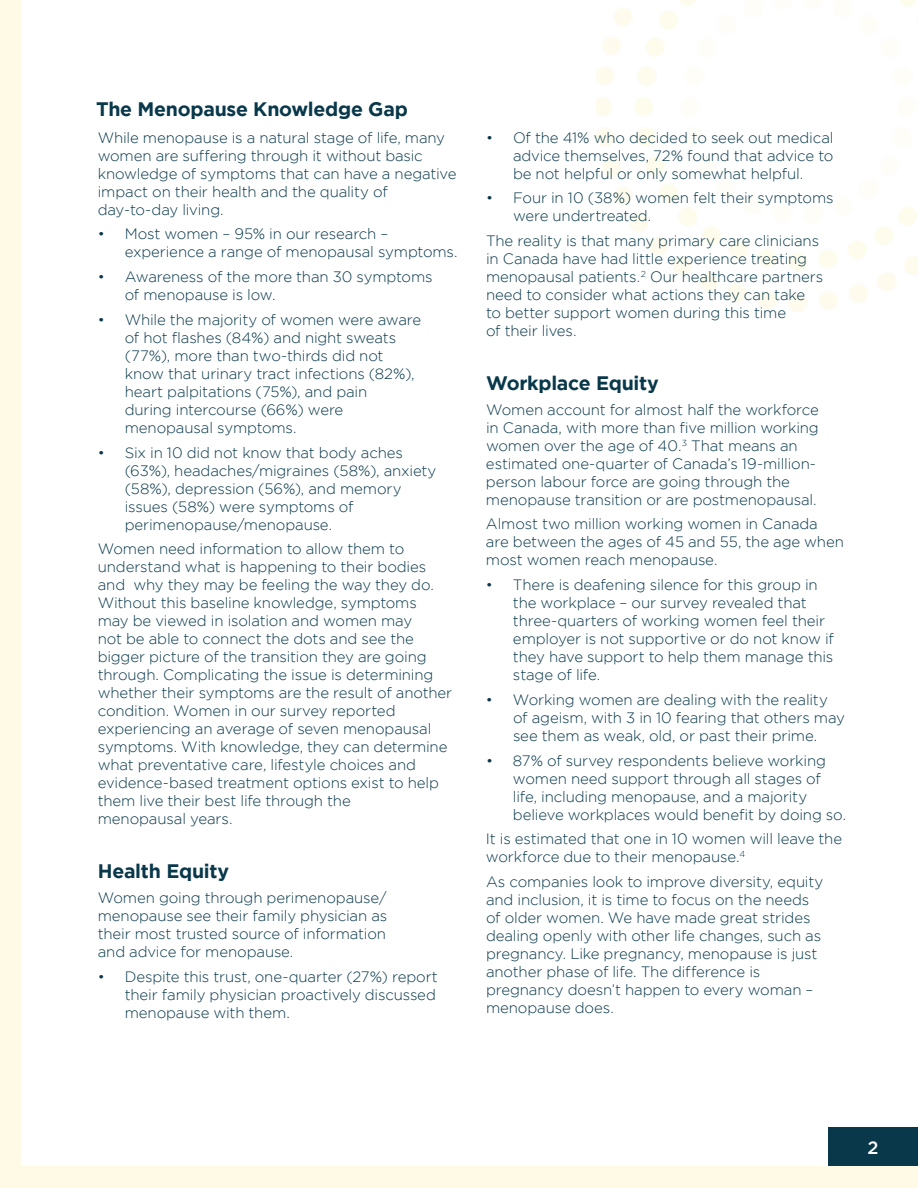
<style>
.page{position:relative;width:918px;height:1188px;background:#fff}
.page>*{position:absolute;margin:0;border:0;box-sizing:border-box;transform-origin:0 0}
.t1{font:700 19.5px "Gotham";letter-spacing:-.015em;color:#08384a}
.t2{font:500 18px "Gotham";color:#fff}
.t3{font:300 15px/18px "Gotham";letter-spacing:-.01em;color:#08384a}
</style>
<div class="page">
<div style="left:0;top:0;width:20px;height:1188px;background:#fffae6"></div>
<div style="left:10px;top:1166px;width:908px;height:22px;background:#fffae6"></div>
<div style="left:828px;top:1128px;width:90px;height:38px;background:#08384a"></div>
<h1 class="t1" style="left:96px;top:98px;width:313px">The Menopause Knowledge Gap</h1>
<p class="t3" style="left:98px;top:128px;width:360px">While menopause is a natural stage of life, many women are suffering through it without basic knowledge of symptoms that can have a negative impact on their health and the quality of day-to-day living.</p>
<p class="t3" style="left:125px;top:225px;width:334px;text-indent:-27px">• Most women – 95% in our research – experience a range of menopausal symptoms.</p>
<p class="t3" style="left:125px;top:268px;width:309px;text-indent:-27px">• Awareness of the more than 30 symptoms of menopause is low.</p>
<p class="t3" style="left:125px;top:310px;width:298px;text-indent:-27px">• While the majority of women were aware of hot flashes (84%) and night sweats (77%), more than two-thirds did not know that urinary tract infections (82%), heart palpitations (75%), and pain<br>during intercourse (66%) were menopausal symptoms.</p>
<p class="t3" style="left:125px;top:443px;width:313px;text-indent:-27px">• Six in 10 did not know that body aches (63%), headaches/migraines (58%), anxiety (58%), depression (56%), and memory issues (58%) were symptoms of perimenopause/menopause.</p>
<p class="t3" style="left:98px;top:540px;width:356px">Women need information to allow them to understand what is happening to their bodies and why they may be feeling the way they do.<br>Without this baseline knowledge, symptoms<br>may be viewed in isolation and women may<br>not be able to connect the dots and see the bigger picture of the transition they are going through. Complicating the issue is determining whether their symptoms are the result of another condition. Women in our survey reported experiencing an average of seven menopausal symptoms. With knowledge, they can determine what preventative care, lifestyle choices and evidence-based treatment options exist to help them live their best life through the<br>menopausal years.</p>
<h1 class="t1" style="left:98px;top:860px;width:133px">Health Equity</h1>
<p class="t3" style="left:98px;top:888px;width:291px;text-align:justify">Women going through perimenopause/ menopause see their family physician as their most trusted source of information and advice for menopause.</p>
<p class="t3" style="left:125px;top:967px;width:315px;text-indent:-27px">• Despite this trust, one-quarter (27%) report their family physician proactively discussed menopause with them.</p>
<p class="t3" style="left:513px;top:128px;width:322px;text-align:justify;text-indent:-27px">• Of the 41% who decided to seek out medical advice themselves, 72% found that advice to be not helpful or only somewhat helpful.</p>
<p class="t3" style="left:513px;top:189px;width:322px;text-indent:-27px">• Four in 10 (38%) women felt their symptoms were undertreated.</p>
<p class="t3" style="left:486px;top:232px;width:339px">The reality is that many primary care clinicians in Canada have had little experience treating menopausal patients.<sup>2</sup> Our healthcare partners need to consider what actions they can take to better support women during this time<br>of their lives.</p>
<h1 class="t1" style="left:486px;top:372px;width:174px">Workplace Equity</h1>
<p class="t3" style="left:486px;top:400px;width:334px">Women account for almost half the workforce in Canada, with more than five million working women over the age of 40.<sup>3</sup> That means an estimated one-quarter of Canada’s 19-million&shy;person labour force are going through the menopause transition or are postmenopausal.</p>
<p class="t3" style="left:486px;top:515px;width:359px">Almost two million working women in Canada are between the ages of 45 and 55, the age when most women reach menopause.</p>
<p class="t3" style="left:513px;top:576px;width:322px;text-indent:-27px">• There is deafening silence for this group in the workplace – our survey revealed that three-quarters of working women feel their employer is not supportive or do not know if they have support to help them manage this stage of life.</p>
<p class="t3" style="left:513px;top:690px;width:333px;text-indent:-27px">• Working women are dealing with the reality of ageism, with 3 in 10 fearing that others may see them as weak, old, or past their prime.</p>
<p class="t3" style="left:513px;top:751px;width:335px;text-indent:-27px">• 87% of survey respondents believe working women need support through all stages of life, including menopause, and a majority believe workplaces would benefit by doing so.</p>
<p class="t3" style="left:486px;top:830px;width:358px">It is estimated that one in 10 women will leave the workforce due to their menopause.<sup>4</sup></p>
<p class="t3" style="left:486px;top:873px;width:339px">As companies look to improve diversity, equity and inclusion, it is time to focus on the needs of older women. We have made great strides dealing openly with other life changes, such as pregnancy. Like pregnancy, menopause is just another phase of life. The difference is pregnancy doesn’t happen to every woman – menopause does.</p>
<p class="t2" style="left:868px;top:1137px;width:13px">2</p>
</div>
